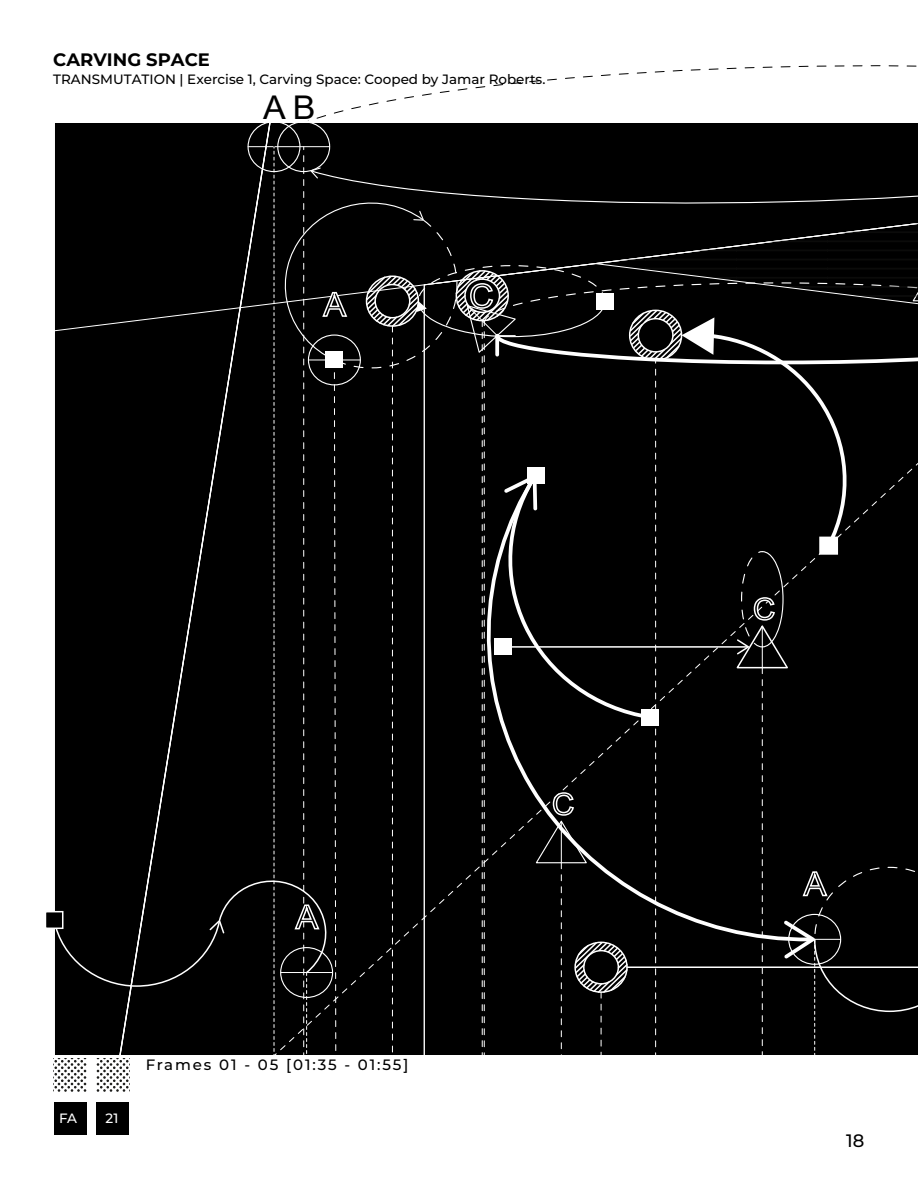
<style>
.page{position:relative;width:918px;height:1188px;background:#fff}
.page>*{position:absolute;margin:0;border:0;box-sizing:border-box;transform-origin:0 0}
.t1{font:32.7px "Arial";color:#000;scale:1.04 1}
.t2{font:700 18px "Montserrat";color:#000}
.t3{font:500 18px "Montserrat";color:#000}
.t4{font:500 15px "Montserrat";letter-spacing:.125em;color:#000}
.t5{font:500 13.5px "Montserrat";color:#000}
.t6{font:500 13.5px "Montserrat";color:#fff}
</style>
<div class="page">
<svg style="left:307px;top:65px;width:610px;height:56px"></svg>
<div style="left:55px;top:147px;width:863px;height:908px;background:#000"></div>
<div style="left:45px;top:911px;width:18px;height:18px;background:#000;border:2px solid #fff"></div>
<div style="left:495px;top:639px;width:17px;height:16px;background:#fff"></div>
<svg style="left:600px;top:123px;width:318px;height:221px;background:#0a0a0a"></svg>
<div style="left:54px;top:1102px;width:33px;height:33px;background:#000"></div>
<div style="left:96px;top:1102px;width:33px;height:33px;background:#000"></div>
<svg style="left:54px;top:1059px;width:33px;height:33px"></svg>
<svg style="left:96px;top:1059px;width:33px;height:33px"></svg>
<h2 class="t2" style="left:53px;top:47px;width:158px">CARVING SPACE</h2>
<p class="t5" style="left:53px;top:71px;width:494px">TRANSMUTATION | Exercise 1, Carving Space: Cooped by Jamar Roberts.</p>
<h1 class="t1" style="left:263px;top:85px;width:52px">AB</h1>
<p class="t6" style="left:59px;top:1109px;width:20px">FA</p>
<p class="t6" style="left:106px;top:1109px;width:14px">21</p>
<p class="t4" style="left:146px;top:1055px;width:264px">Frames 01 - 05 [01:35 - 01:55]</p>
<h2 class="t3" style="left:846px;top:1128px;width:20px">18</h2>
</div>
